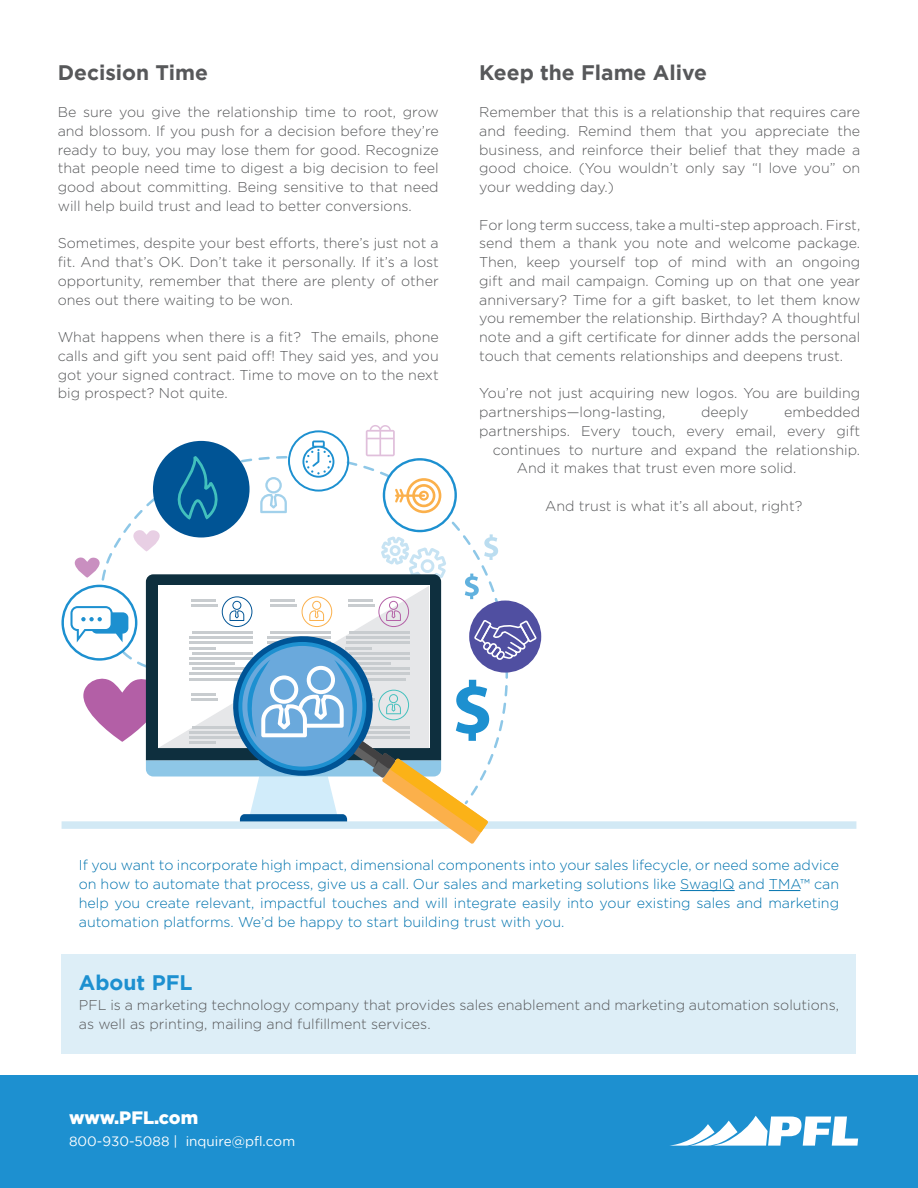
<style>
.page{position:relative;width:918px;height:1188px;background:#fff}
.page>*{position:absolute;margin:0;border:0;box-sizing:border-box;transform-origin:0 0}
.t1{font:700 21px "Gotham";color:#57585a}
.t2{font:700 21px "Gotham";color:#1d90d0}
.t3{font:900 18px "Gotham";letter-spacing:-.005em;color:#fff}
.t4{font:300 14.25px/18.8px "Gotham";color:#57585a;text-align:justify}
.t5{font:300 14.25px/18.8px "Gotham";color:#0073ae;text-align:justify}
.t6{font:13.5px "Gotham";color:#fff}
</style>
<div class="page">
<div style="left:62px;top:821px;width:794px;height:8px;background:#d2e9f5"></div>
<div style="left:0;top:1075px;width:918px;height:113px;background:#1d90d0"></div>
<svg style="left:670px;top:1116px;width:188px;height:30px"></svg>
<div style="left:62px;top:954px;width:794px;height:99px;background:#ddeef7"></div>
<svg style="left:61px;top:425px;width:477px;height:419px"></svg>
<hr style="left:680px;top:890px;width:55px;height:1px;background:#0073ae">
<hr style="left:769px;top:890px;width:31px;height:1px;background:#0073ae">
<p class="t1" style="left:58px;top:61px;width:152px">Decision Time</p>
<p class="t4" style="left:58px;top:102px;width:383px">Be sure you give the relationship time to root, grow and blossom. If you push for a decision before they’re ready to buy, you may lose them for good. Recognize that people need time to digest a big decision to feel good about committing. Being sensitive to that need will help build trust and lead to better conversions.</p>
<p class="t4" style="left:58px;top:234px;width:383px">Sometimes, despite your best efforts, there’s just not a fit. And that’s OK. Don’t take it personally. If it’s a lost opportunity, remember that there are plenty of other ones out there waiting to be won.</p>
<p class="t4" style="left:58px;top:327px;width:383px">What happens when there is a fit? The emails, phone calls and gift you sent paid off! They said yes, and you got your signed contract. Time to move on to the next big prospect? Not quite.</p>
<p class="t1" style="left:479px;top:61px;width:229px">Keep the Flame Alive</p>
<p class="t4" style="left:479px;top:102px;width:383px">Remember that this is a relationship that requires care and feeding. Remind them that you appreciate the business, and reinforce their belief that they made a good choice. (You wouldn’t only say “I love you” on your wedding day.)</p>
<p class="t4" style="left:479px;top:215px;width:383px">For long term success, take a multi-step approach. First, send them a thank you note and welcome package.<br>Then, keep yourself top of mind with an ongoing gift and mail campaign. Coming up on that one year anniversary? Time for a gift basket, to let them know you remember the relationship. Birthday? A thoughtful note and a gift certificate for dinner adds the personal touch that cements relationships and deepens trust.</p>
<p class="t4" style="left:479px;top:384px;width:383px">You’re not just acquiring new logos. You are building partnerships—long-lasting,</p>
<p class="t4" style="left:701px;top:402px;width:49px">deeply</p>
<p class="t4" style="left:784px;top:402px;width:78px">embedded</p>
<p class="t4" style="left:479px;top:421px;width:383px">partnerships. Every touch, every email, every gift</p>
<p class="t4" style="left:493px;top:440px;width:369px">continues to nurture and expand the relationship.</p>
<p class="t4" style="left:517px;top:459px;width:281px">And it makes that trust even more solid.</p>
<p class="t4" style="left:545px;top:496px;width:259px">And trust is what it’s all about, right?</p>
<p class="t5" style="left:79px;top:856px;width:762px">If you want to incorporate high impact, dimensional components into your sales lifecycle, or need some advice on how to automate that process, give us a call. Our sales and marketing solutions like SwagIQ and TMA™ can help you create relevant, impactful touches and will integrate easily into your existing sales and marketing automation platforms. We’d be happy to start building trust with you.</p>
<p class="t2" style="left:79px;top:971px;width:115px">About PFL</p>
<p class="t4" style="left:79px;top:995px;width:762px;line-height:19.5px">PFL is a marketing technology company that provides sales enablement and marketing automation solutions, as well as printing, mailing and fulfillment services.</p>
<p class="t3" style="left:69px;top:1105px;width:131px">www.PFL.com</p>
<p class="t6" style="left:69px;top:1134px;width:228px">800-930-5088 | inquire@pfl.com</p>
</div>
